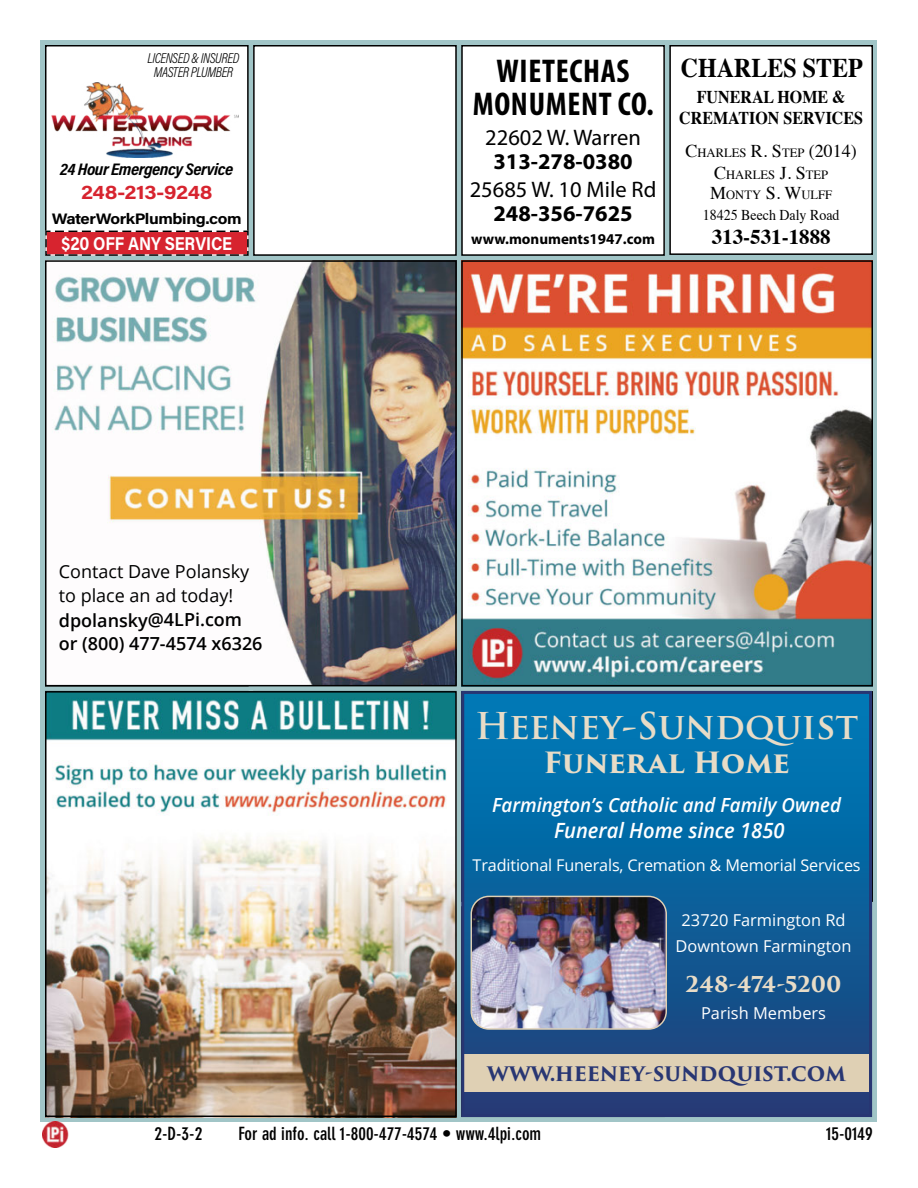
<style>
.page{position:relative;width:918px;height:1188px;background:#fff}
.page>*{position:absolute;margin:0;border:0;box-sizing:border-box;transform-origin:0 0}
.t1{font:700 36px "Trajan Pro";color:#e8dcc7}
.t2{font:700 condensed 33px/33px "Myriad Pro";letter-spacing:.02em;color:#000;text-align:center}
.t3{font:700 28.5px "Trajan Pro 3";color:#e8dcc7}
.t4{font:700 27px "Times";color:#000;scale:.89 1}
.t5{font:22.5px "Myriad Pro";color:#000}
.t6{font:700 22.5px "Myriad Pro";color:#000}
.t7{font:700 21.3px "Trajan Pro 3";letter-spacing:-.005em;color:#e8dcc7}
.t8{font:italic 600 21px "Open Sans";color:#fff;scale:.96 1}
.t9{font:700 21px "Times";color:#000}
.t10{font:700 19.95px "Acumin Pro";letter-spacing:-.015em;color:#d7242f;scale:1.1 1}
.t11{font:italic 600 19.5px "Open Sans";color:#fff;scale:.96 1}
.t12{font:700 19.5px "Trajan Pro 3";color:#283673}
.t13{font:700 18.6px "Acumin Pro";letter-spacing:-.005em;color:#fff;scale:.87 1}
.t14{font:700 condensed 18px "DIN Neuzeit Grotesk Std";color:#000}
.t15{font:600 18px/23.4px "Open Sans";color:#000}
.t16{font:18px/24px "Open Sans";color:#000}
.t17{font:700 18px/21px "Times";color:#000;text-align:center;scale:.89 1}
.t18{font:18px "Times";color:#000}
.t19{font:italic 700 16.95px "Acumin Pro Cond";letter-spacing:-.025em;color:#000;scale:1.1 1}
.t20{font:16.35px/25.7px "Open Sans";color:#fff;text-align:center}
.t21{font:16.2px "Open Sans";letter-spacing:-.01em;color:#fff}
.t22{font:700 15.15px "Acumin Pro";letter-spacing:-.025em;color:#000;scale:1.1 1}
.t23{font:700 15px "Myriad Pro";color:#000}
.t24{font:15px "Times";color:#000;scale:.93 1}
.t25{font:italic 300 14.4px/13.8px "Acumin Pro Cond";letter-spacing:-.025em;color:#000;text-align:center;scale:.96 1}
.t26{font:12.6px/19.5px "Times";color:#000;text-align:center}
.s1{font-size:17.7px}
.s2{font-size:12.6px}
.s3{font-size:18px}
</style>
<div class="page">
<div style="left:40px;top:40px;width:838px;height:1082px;background:#a1c5c7"></div>
<img style="left:48px;top:694px;width:406px;height:420px">
<div style="left:45px;top:691px;width:412px;height:426px;border:2px solid #000"></div>
<div style="left:462px;top:46px;width:202px;height:209px;background:#fff"></div>
<div style="left:461px;top:45px;width:204px;height:211px;border:2px solid #000"></div>
<div style="left:46px;top:46px;width:202px;height:209px;background:#fff"></div>
<div style="left:45px;top:45px;width:204px;height:211px;border:1px solid #000"></div>
<svg style="left:45px;top:230px;width:204px;height:26px;background:#c6313a"></svg>
<img style="left:52px;top:82px;width:187px;height:75px">
<svg style="left:465px;top:695px;width:403px;height:418px;background:#09629e"></svg>
<div style="left:464px;top:1054px;width:405px;height:38px;background:#dfd0b4"></div>
<div style="left:461px;top:691px;width:411px;height:426px;border:3px solid #283673"></div>
<img style="left:471px;top:896px;width:195px;height:133px">
<div style="left:471px;top:896px;width:196px;height:134px;border:1px solid #dfd0b4;border-radius:18px"></div>
<div style="left:670px;top:46px;width:202px;height:208px;background:#fff"></div>
<div style="left:669px;top:45px;width:204px;height:210px;border:2px solid #000"></div>
<div style="left:254px;top:46px;width:202px;height:209px;background:#fff"></div>
<div style="left:253px;top:45px;width:204px;height:211px;border:2px solid #000"></div>
<img style="left:48px;top:263px;width:406px;height:420px">
<div style="left:45px;top:260px;width:412px;height:426px;border:2px solid #000"></div>
<img style="left:42px;top:1122px;width:27px;height:26px">
<img style="left:464px;top:263px;width:406px;height:420px">
<div style="left:461px;top:260px;width:412px;height:426px;border:2px solid #000"></div>
<p class="t25" style="left:148px;top:51px;width:97px">LICENSED &amp; INSURED<br>MASTER PLUMBER</p>
<p class="t19" style="left:60px;top:158px;width:159px">24 Hour Emergency Service</p>
<p class="t10" style="left:81px;top:178px;width:121px">248-213-9248</p>
<p class="t22" style="left:52px;top:208px;width:174px">WaterWorkPlumbing.com</p>
<h2 class="t2" style="left:473px;top:54px;width:182px">WIETECHAS<br>MONUMENT CO.</h2>
<p class="t5" style="left:485px;top:123px;width:157px">22602 W. Warren</p>
<p class="t6" style="left:493px;top:149px;width:141px">313-278-0380</p>
<p class="t5" style="left:470px;top:176px;width:188px">25685 W. 10 Mile Rd</p>
<p class="t6" style="left:493px;top:201px;width:141px">248-356-7625</p>
<p class="t13" style="left:62px;top:230px;width:198px"><span class="s1">$</span>20 OFF ANY SERVICE</p>
<p class="t23" style="left:471px;top:230px;width:185px">www.monuments1947.com</p>
<h3 class="t4" style="left:681px;top:42px;width:206px">CHARLES STEP</h3>
<p class="t17" style="left:679px;top:84px;width:208px">FUNERAL HOME &amp;<br>CREMATION SERVICES</p>
<p class="t18" style="left:685px;top:134px;width:173px">C<span class="s2">HARLES</span> R. S<span class="s2">TEP</span> (2014)</p>
<p class="t26" style="left:710px;top:164px;width:123px"><span class="s3">C</span>HARLES <span class="s3">J. S</span>TEP<br><span class="s3">M</span>ONTY <span class="s3">S. W</span>ULFF</p>
<p class="t24" style="left:703px;top:201px;width:149px">18425 Beech Daly Road</p>
<p class="t9" style="left:712px;top:217px;width:120px">313-531-1888</p>
<p class="t16" style="left:59px;top:559px;width:192px">Contact Dave Polansky to place an ad today!</p>
<p class="t15" style="left:59px;top:608px;width:205px">dpolansky@4LPi.com or (800) 477-4574 x6326</p>
<h1 class="t1" style="left:475px;top:703px;width:385px">Heeney-Sundquist</h1>
<h3 class="t3" style="left:543px;top:742px;width:248px">Funeral Home</h3>
<p class="t11" style="left:492px;top:792px;width:365px">Farmington’s Catholic and Family Owned</p>
<p class="t8" style="left:554px;top:816px;width:242px">Funeral Home since 1850</p>
<p class="t21" style="left:473px;top:854px;width:390px">Traditional Funerals, Cremation &amp; Memorial Services</p>
<p class="t20" style="left:676px;top:907px;width:177px">23720 Farmington Rd<br>Downtown Farmington</p>
<p class="t7" style="left:685px;top:969px;width:158px">248-474-5200</p>
<p class="t20" style="left:701px;top:1000px;width:126px">Parish Members</p>
<p class="t12" style="left:487px;top:1059px;width:360px">WWW.HEENEY-SUNDQUIST.COM</p>
<p class="t14" style="left:155px;top:1123px;width:49px">2-D-3-2</p>
<p class="t14" style="left:239px;top:1123px;width:304px">For ad info. call 1-800-477-4574 • www.4lpi.com</p>
<p class="t14" style="left:826px;top:1123px;width:48px">15-0149</p>
</div>
